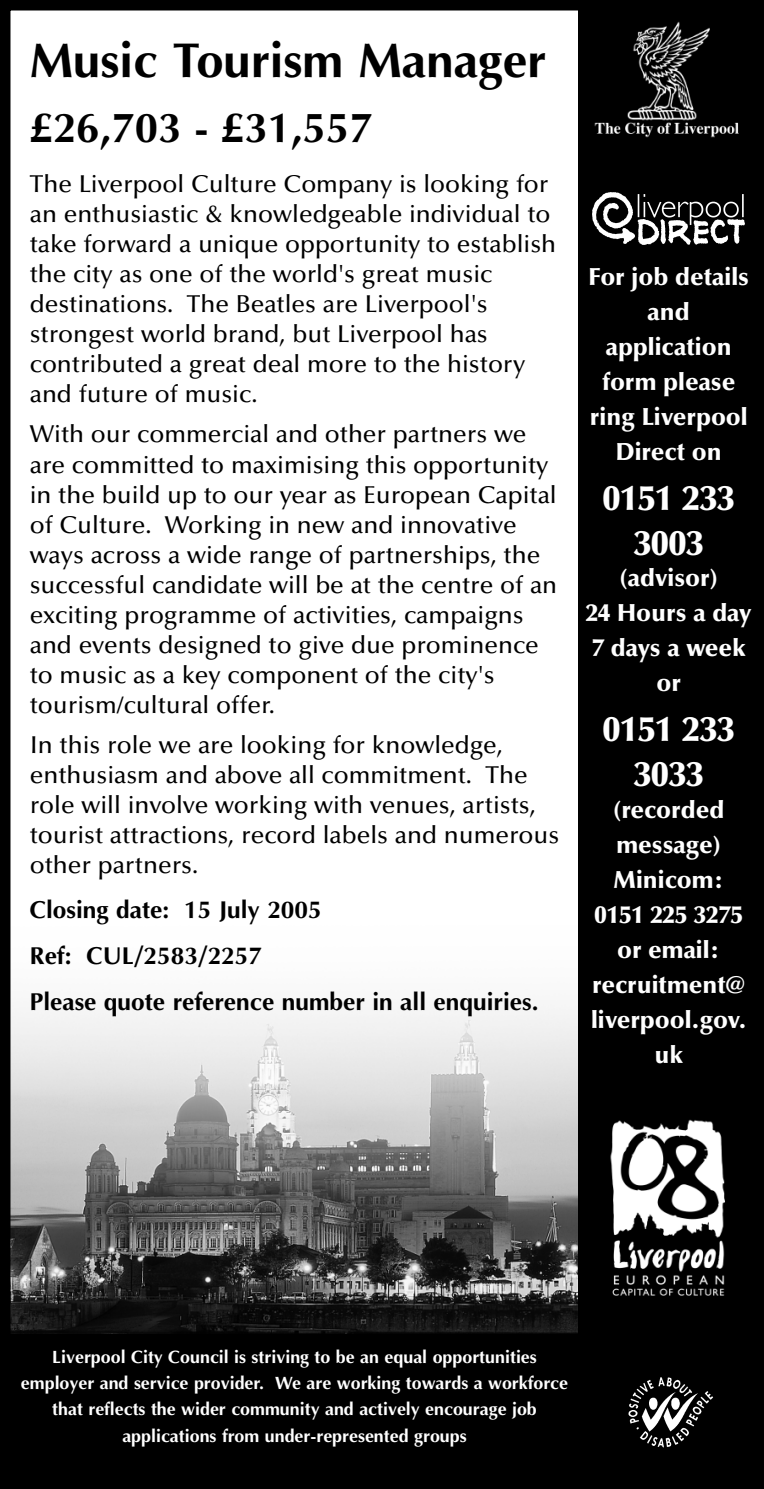
<style>
.page{position:relative;width:764px;height:1489px;background:#fff}
.page>*{position:absolute;margin:0;border:0;box-sizing:border-box;transform-origin:0 0}
.t1{font:700 49px "Optima";color:#000}
.t2{font:700 42px "Optima";color:#000}
.t3{font:900 35px/45.5px "Optima";color:#fff;text-align:center}
.t4{font:500 24.5px/30.1px "Optima";color:#000}
.t5{font:900 24.5px/35px "Optima";color:#fff;text-align:center}
.t6{font:700 24.5px/45.9px "Optima";color:#000}
.t7{font:700 17.85px/26.2px "Optima";color:#fff;text-align:center}
</style>
<div class="page">
<img style="left:11px;top:1007px;width:567px;height:326px">
<div style="left:578px;top:5px;width:179px;height:1475px;background:#000"></div>
<div style="left:5px;top:1333px;width:751px;height:147px;background:#000"></div>
<img style="left:594px;top:21px;width:145px;height:117px">
<img style="left:593px;top:193px;width:152px;height:52px">
<img style="left:628px;top:1377px;width:85px;height:71px">
<img style="left:610px;top:1119px;width:115px;height:177px">
<div style="left:0;top:0;width:764px;height:1488px;border:10px solid #000"></div>
<h1 class="t1" style="left:30px;top:31px;width:518px">Music Tourism Manager</h1>
<h2 class="t2" style="left:30px;top:103px;width:345px">£26,703 - £31,557</h2>
<p class="t4" style="left:30px;top:171px;width:528px">The Liverpool Culture Company is looking for an enthusiastic &amp; knowledgeable individual to take forward a unique opportunity to establish the city as one of the world's great music destinations. The Beatles are Liverpool's strongest world brand, but Liverpool has contributed a great deal more to the history and future of music.</p>
<p class="t4" style="left:30px;top:421px;width:529px">With our commercial and other partners we are committed to maximising this opportunity in the build up to our year as European Capital of Culture. Working in new and innovative ways across a wide range of partnerships, the successful candidate will be at the centre of an exciting programme of activities, campaigns and events designed to give due prominence to music as a key component of the city's tourism/cultural offer.</p>
<p class="t4" style="left:30px;top:732px;width:531px">In this role we are looking for knowledge, enthusiasm and above all commitment. The role will involve working with venues, artists, tourist attractions, record labels and numerous other partners.</p>
<p class="t6" style="left:30px;top:886px;width:510px">Closing date: 15 July 2005<br>Ref: CUL/2583/2257<br>Please quote reference number in all enquiries.</p>
<p class="t5" style="left:588px;top:262px;width:162px">For job details and application form please ring Liverpool<br>Direct on</p>
<h3 class="t3" style="left:603px;top:478px;width:134px">0151 233<br>3003</h3>
<p class="t5" style="left:586px;top:563px;width:167px">(advisor)<br>24 Hours a day<br>7 days a week or</p>
<h3 class="t3" style="left:603px;top:709px;width:134px">0151 233<br>3033</h3>
<p class="t5" style="left:591px;top:794px;width:157px">(recorded message)<br>Minicom:<br>0151 225 3275 or email: recruitment@ liverpool.gov. uk</p>
<p class="t7" style="left:21px;top:1343px;width:549px">Liverpool City Council is striving to be an equal opportunities employer and service provider. We are working towards a workforce that reflects the wider community and actively encourage job applications from under-represented groups</p>
</div>
